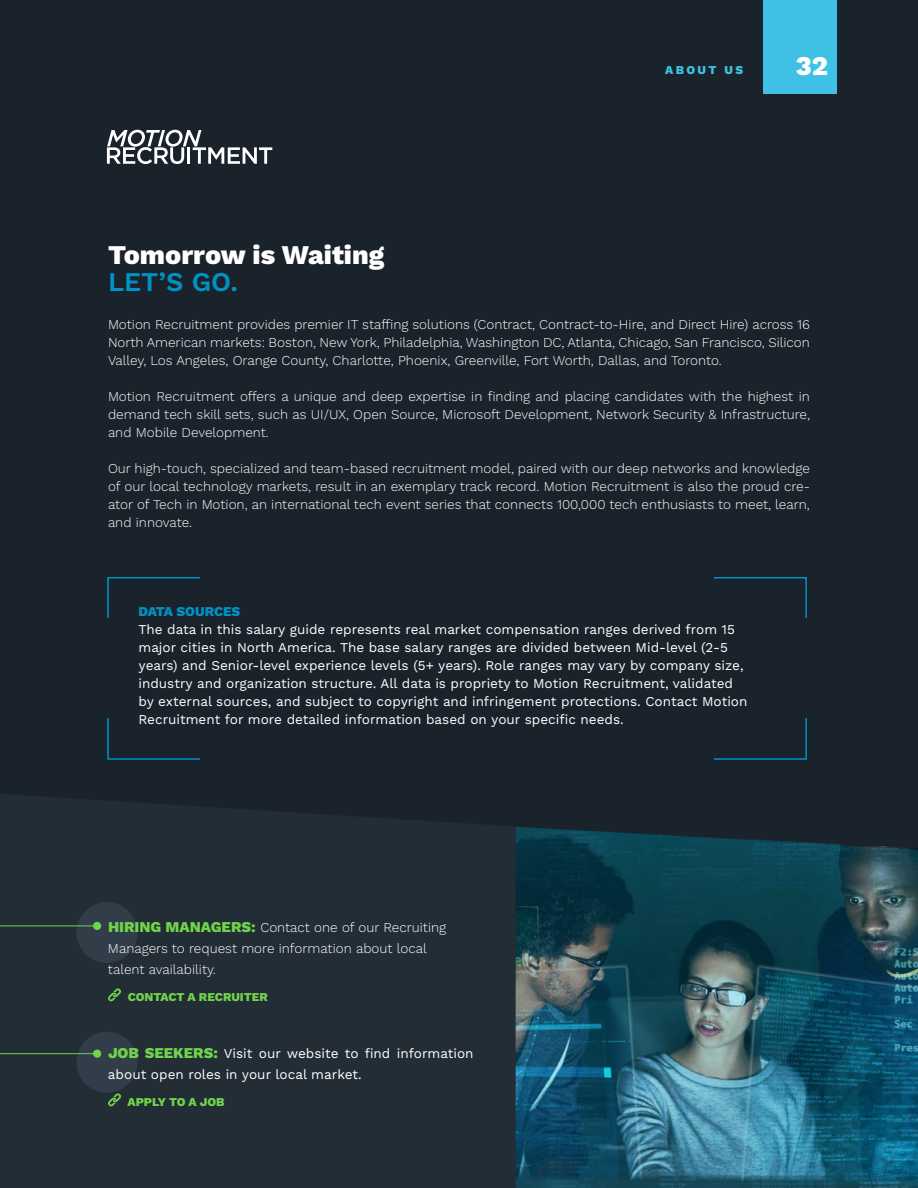
<style>
.page{position:relative;width:918px;height:1188px;background:#1a232b}
.page>*{position:absolute;margin:0;border:0;box-sizing:border-box;transform-origin:0 0}
.t1{font:800 27px "Work Sans";color:#fff}
.t2{font:600 27px "Work Sans";color:#0092c3}
.Body_Copy{font:300 13.5px/18px "Work Sans";color:#fff;text-align:justify}
.Body_Copy-2{font:13.5px/18px "Work Sans";color:#fff}
.t3{font:800 13.5px "Work Sans";color:#0092c3}
.t4{font:800 12px "Work Sans";color:#70d44b}
.t5{font:800 12px "Work Sans";letter-spacing:.2em;color:#3ec1e4}
.s1{font-weight:800;font-size:15px;color:#70d44b}
</style>
<div class="page">
<div style="left:764px;top:0;width:73px;height:94px;background:#3ec1e4"></div>
<div style="left:0;top:794px;width:516px;height:394px;background:#232d36"></div>
<div style="left:76px;top:902px;width:62px;height:61px;background:#313d48;border-radius:50%"></div>
<div style="left:76px;top:1032px;width:62px;height:61px;background:#313d48;border-radius:50%"></div>
<svg style="left:108px;top:988px;width:13px;height:13px"></svg>
<svg style="left:108px;top:1093px;width:13px;height:13px"></svg>
<div style="left:93px;top:922px;width:8px;height:8px;background:#70d44b;border-radius:50%"></div>
<hr style="left:0;top:926px;width:93px;height:1px;background:#70d44b">
<div style="left:93px;top:1050px;width:8px;height:8px;background:#70d44b;border-radius:50%"></div>
<hr style="left:0;top:1053px;width:93px;height:1px;background:#70d44b">
<svg style="left:107px;top:130px;width:165px;height:34px"></svg>
<img style="left:516px;top:827px;width:402px;height:361px">
<p class="t5" style="left:665px;top:63px;width:80px">ABOUT US</p>
<p class="t1" style="left:796px;top:50px;width:34px">32</p>
<p class="t1" style="left:108px;top:239px;width:278px">Tomorrow is Waiting</p>
<p class="t2" style="left:108px;top:266px;width:131px">LET’S GO.</p>
<p class="Body_Copy" style="left:108px;top:316px;width:704px">Motion Recruitment provides premier IT staffing solutions (Contract, Contract-to-Hire, and Direct Hire) across 16<br>North American markets: Boston, New York, Philadelphia, Washington DC, Atlanta, Chicago, San Francisco, Silicon Valley, Los Angeles, Orange County, Charlotte, Phoenix, Greenville, Fort Worth, Dallas, and Toronto.</p>
<p class="Body_Copy" style="left:108px;top:388px;width:704px">Motion Recruitment offers a unique and deep expertise in finding and placing candidates with the highest in demand tech skill sets, such as UI/UX, Open Source, Microsoft Development, Network Security &amp; Infrastructure, and Mobile Development.</p>
<p class="Body_Copy" style="left:108px;top:460px;width:703px">Our high-touch, specialized and team-based recruitment model, paired with our deep networks and knowledge of our local technology markets, result in an exemplary track record. Motion Recruitment is also the proud cre&shy;ator of Tech in Motion, an international tech event series that connects 100,000 tech enthusiasts to meet, learn, and innovate.</p>
<p class="t3" style="left:138px;top:604px;width:103px">DATA SOURCES</p>
<p class="Body_Copy-2" style="left:138px;top:621px;width:611px">The data in this salary guide represents real market compensation ranges derived from 15 major cities in North America. The base salary ranges are divided between Mid-level (2-5 years) and Senior-level experience levels (5+ years). Role ranges may vary by company size, industry and organization structure. All data is propriety to Motion Recruitment, validated by external sources, and subject to copyright and infringement protections. Contact Motion Recruitment for more detailed information based on your specific needs.</p>
<p class="Body_Copy" style="left:108px;top:918px;width:340px;line-height:21px"><span class="s1">HIRING MANAGERS:</span> Contact one of our Recruiting<br>Managers to request more information about local</p>
<p class="Body_Copy" style="left:108px;top:961px;width:109px">talent availability.</p>
<p class="t4" style="left:128px;top:990px;width:142px">CONTACT A RECRUITER</p>
<p class="Body_Copy-2" style="left:108px;top:1044px;width:367px;line-height:21px"><span class="s1">JOB SEEKERS:</span> Visit our website to find information about open roles in your local market.</p>
<p class="t4" style="left:128px;top:1095px;width:99px">APPLY TO A JOB</p>
</div>
